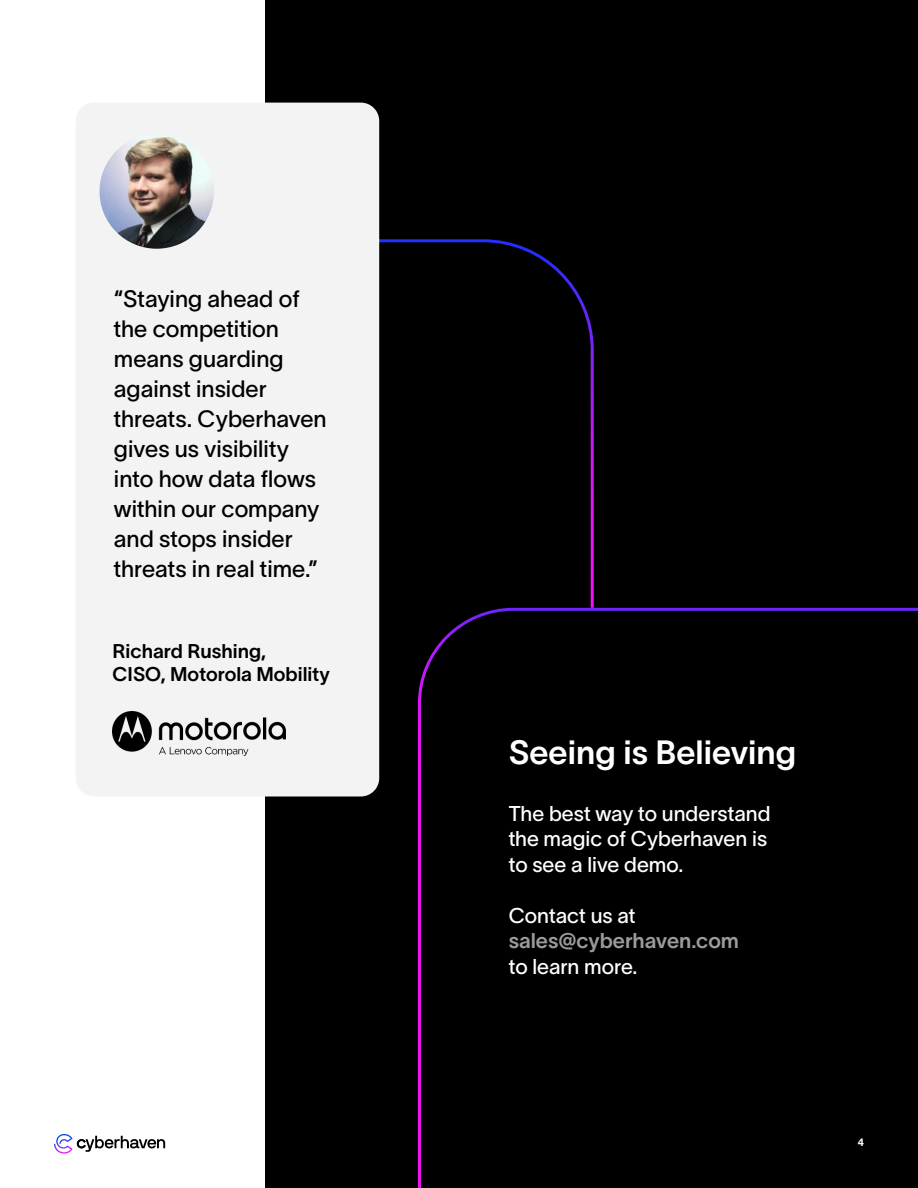
<style>
.page{position:relative;width:918px;height:1188px;background:#fff}
.page>*{position:absolute;margin:0;border:0;box-sizing:border-box;transform-origin:0 0}
.t1{font:33px "TWK Lausanne 600";color:#fff}
.t2{font:23.25px/30px "TWK Lausanne 400";color:#000}
.t3{font:21px/25.5px "TWK Lausanne 400";color:#fff}
.t4{font:21px "TWK Lausanne 600";color:#9b9b9b}
.t5{font:19.5px/23.4px "TWK Lausanne 600";color:#000}
.t6{font:10.5px "TWK Lausanne 700";color:#fff}
</style>
<div class="page">
<svg style="left:54px;top:1134px;width:111px;height:20px"></svg>
<div style="left:266px;top:0;width:652px;height:1188px;background:#000"></div>
<svg style="left:418px;top:607px;width:500px;height:581px"></svg>
<svg style="left:379px;top:238px;width:216px;height:373px"></svg>
<div style="left:76px;top:103px;width:303px;height:693px;background:#f3f3f3;border-radius:18px"></div>
<img style="left:100px;top:134px;width:114px;height:115px;border-radius:57px">
<img style="left:112px;top:711px;width:174px;height:44px">
<p class="t2" style="left:114px;top:283px;width:214px">“Staying ahead of the competition means guarding against insider threats. Cyberhaven gives us visibility into how data flows within our company and stops insider threats in real time.”</p>
<p class="t5" style="left:112px;top:638px;width:219px">Richard Rushing,<br>CISO, Motorola Mobility</p>
<h1 class="t1" style="left:509px;top:729px;width:289px">Seeing is Believing</h1>
<p class="t3" style="left:509px;top:799px;width:263px">The best way to understand the magic of Cyberhaven is to see a live demo.</p>
<p class="t3" style="left:509px;top:901px;width:128px">Contact us at</p>
<p class="t4" style="left:509px;top:926px;width:232px">sales@cyberhaven.com</p>
<p class="t3" style="left:509px;top:952px;width:130px">to learn more.</p>
<p class="t6" style="left:858px;top:1135px;width:8px">4</p>
</div>
